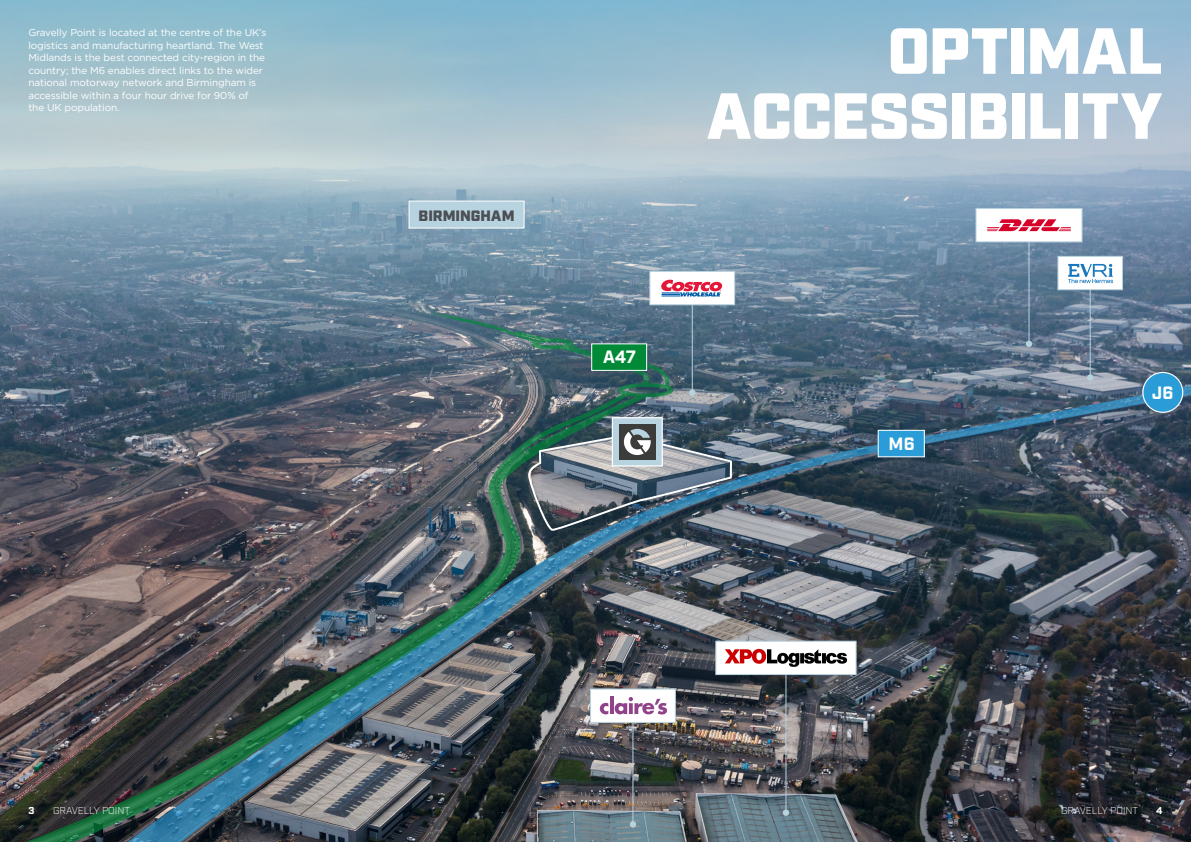
<style>
.page{position:relative;width:1191px;height:842px;background:#fff}
.page>*{position:absolute;margin:0;border:0;box-sizing:border-box;transform-origin:0 0}
.t1{font:900 65px/65px "Industry W00";letter-spacing:-.005em;color:#fff;text-align:right}
.t2{font:700 17.8px "Industry W00";letter-spacing:-.01em;color:#fff}
.t3{font:900 15px "Industry W00";letter-spacing:-.005em;color:#4c4f54}
.t4{font:10px/12.5px "Gotham";letter-spacing:-.01em;color:#fff}
.t5{font:300 10px "Industry W00";color:#fff}
.t6{font:700 10px "Industry W00";color:#fff}
</style>
<div class="page">
<img style="left:0;top:301px;width:1191px;height:77px">
<img style="left:0;top:378px;width:1191px;height:464px">
<img style="left:0;top:394px;width:528px;height:448px">
<div style="left:878px;top:430px;width:46px;height:27px;background:#2a9dd8"></div>
<div style="left:877px;top:430px;width:47px;height:27px;border:1px solid #fff"></div>
<div style="left:1142px;top:372px;width:40px;height:40px;background:#2a9dd8;border-radius:50%"></div>
<div style="left:1142px;top:372px;width:41px;height:41px;border:1px solid #fff;border-radius:50%"></div>
<img style="left:528px;top:433px;width:205px;height:409px">
<svg style="left:0;top:0;width:1191px;height:301px;background:#95b2c4"></svg>
<hr style="left:785px;top:665px;width:1px;height:148px;background:#b7d2df">
<div style="left:782px;top:809px;width:7px;height:7px;background:#b7d2df;border-radius:50%"></div>
<div style="left:715px;top:641px;width:141px;height:34px;background:#fff;border:1px solid #b7d2df"></div>
<svg style="left:725px;top:649px;width:122px;height:18px"></svg>
<hr style="left:632px;top:713px;width:1px;height:111px;background:#b7d2df">
<div style="left:630px;top:821px;width:6px;height:7px;background:#b7d2df;border-radius:50%"></div>
<div style="left:590px;top:688px;width:86px;height:35px;background:#fff;border:1px solid #b7d2df"></div>
<svg style="left:600px;top:703px;width:8px;height:11px"></svg>
<hr style="left:610px;top:696px;width:4px;height:18px;background:#904389">
<svg style="left:614px;top:697px;width:53px;height:17px"></svg>
<hr style="left:1089px;top:266px;width:1px;height:111px;background:#b7d2df">
<div style="left:1087px;top:374px;width:6px;height:7px;background:#b7d2df;border-radius:50%"></div>
<div style="left:1057px;top:256px;width:66px;height:34px;background:#fff;border:1px solid #b7d2df"></div>
<svg style="left:1068px;top:264px;width:45px;height:19px"></svg>
<hr style="left:1028px;top:233px;width:1px;height:111px;background:#b7d2df">
<div style="left:1025px;top:341px;width:7px;height:6px;background:#b7d2df;border-radius:50%"></div>
<div style="left:975px;top:208px;width:107px;height:34px;background:#fff;border:1px solid #b7d2df"></div>
<svg style="left:987px;top:219px;width:83px;height:12px"></svg>
<hr style="left:692px;top:282px;width:1px;height:111px;background:#b7d2df">
<div style="left:689px;top:389px;width:6px;height:7px;background:#b7d2df;border-radius:50%"></div>
<div style="left:649px;top:271px;width:86px;height:34px;background:#fff;border:1px solid #b7d2df"></div>
<svg style="left:661px;top:279px;width:62px;height:18px"></svg>
<div style="left:408px;top:201px;width:116px;height:28px;background:#b7d3df;border:1px solid #fff"></div>
<svg style="left:418px;top:308px;width:255px;height:188px;background:#5b7278"></svg>
<p class="t4" style="left:28px;top:26px;width:239px">Gravelly Point is located at the centre of the UK’s logistics and manufacturing heartland. The West Midlands is the best connected city-region in the country; the M6 enables direct links to the wider national motorway network and Birmingham is accessible within a four hour drive for 90% of the UK population.</p>
<h1 class="t1" style="left:707px;top:23px;width:456px">OPTIMAL<br>ACCESSIBILITY</h1>
<h3 class="t3" style="left:418px;top:207px;width:97px">BIRMINGHAM</h3>
<h2 class="t2" style="left:603px;top:346px;width:34px">A47</h2>
<h2 class="t2" style="left:888px;top:433px;width:28px">M6</h2>
<h2 class="t2" style="left:1152px;top:382px;width:23px">J6</h2>
<p class="t6" style="left:28px;top:804px;width:7px">3</p>
<p class="t5" style="left:53px;top:804px;width:79px">GRAVELLY POINT</p>
<p class="t5" style="left:1061px;top:804px;width:79px">GRAVELLY POINT</p>
<p class="t6" style="left:1156px;top:804px;width:8px">4</p>
</div>
